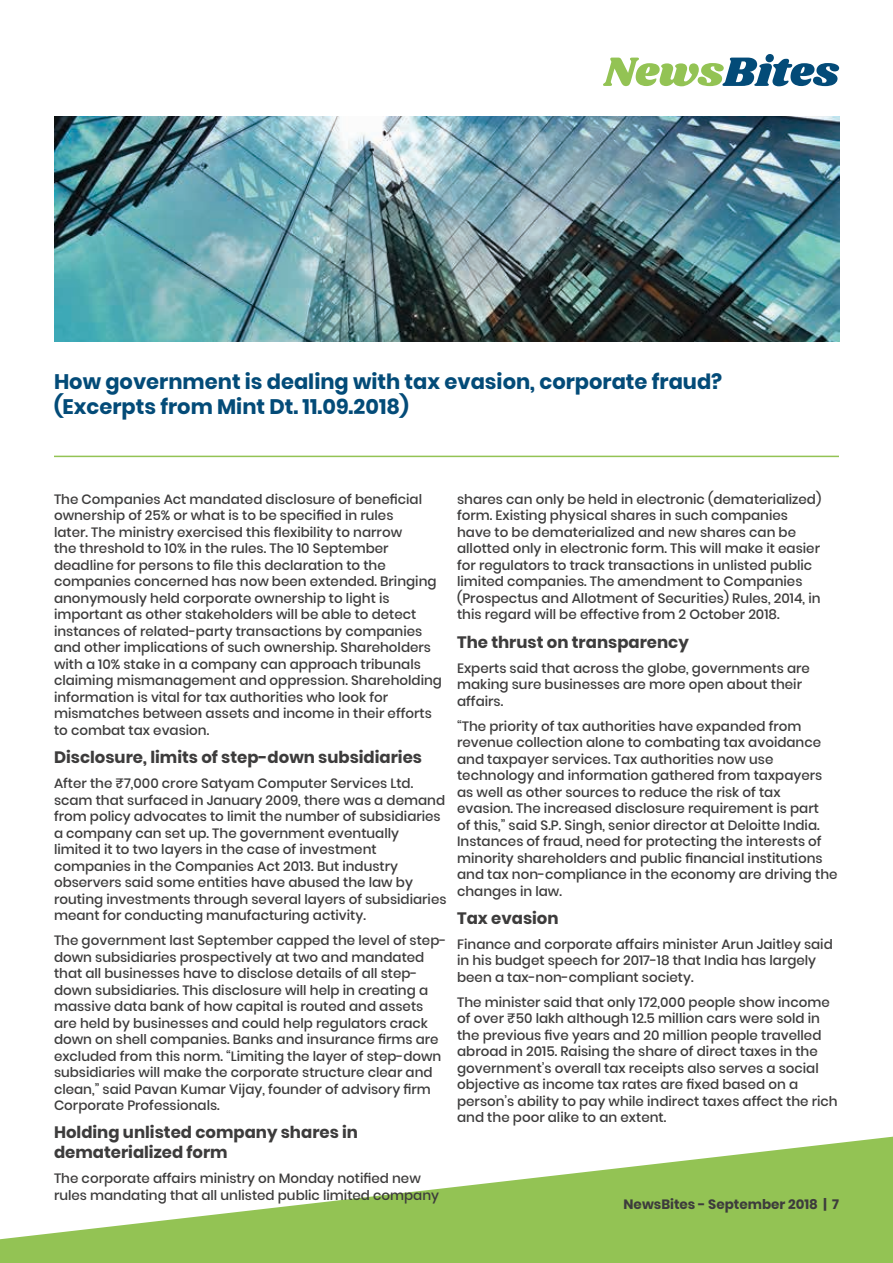
<style>
.page{position:relative;width:893px;height:1263px;background:#fff}
.page>*{position:absolute;margin:0;border:0;box-sizing:border-box;transform-origin:0 0}
.t1{font:700 21px/25.2px "Poppins";color:#034b78}
.t2{font:700 16.5px/19.8px "Poppins";color:#3d3c3c}
.t3{font:500 13.5px/16.5px "Poppins";color:#3d3c3c}
.t4{font:700 13.5px "Poppins";color:#3d3c3c}
</style>
<div class="page">
<svg style="left:0;top:1136px;width:893px;height:127px;fill:#93c354"></svg>
<hr style="left:54px;top:456px;width:785px;height:1px;background:#93c354">
<img style="left:54px;top:117px;width:785px;height:225px">
<svg style="left:603px;top:54px;width:236px;height:32px"></svg>
<h1 class="t1" style="left:54px;top:369px;width:670px">How government is dealing with tax evasion, corporate fraud? (Excerpts from Mint Dt. 11.09.2018)</h1>
<p class="t3" style="left:54px;top:491px;width:389px">The Companies Act mandated disclosure of beneficial ownership of 25% or what is to be specified in rules<br>later. The ministry exercised this flexibility to narrow<br>the threshold to 10% in the rules. The 10 September deadline for persons to file this declaration to the companies concerned has now been extended. Bringing anonymously held corporate ownership to light is important as other stakeholders will be able to detect instances of related-party transactions by companies and other implications of such ownership. Shareholders with a 10% stake in a company can approach tribunals claiming mismanagement and oppression. Shareholding information is vital for tax authorities who look for mismatches between assets and income in their efforts to combat tax evasion.</p>
<p class="t2" style="left:54px;top:747px;width:370px">Disclosure, limits of step-down subsidiaries</p>
<p class="t3" style="left:54px;top:775px;width:394px">After the ₹7,000 crore Satyam Computer Services Ltd. scam that surfaced in January 2009, there was a demand from policy advocates to limit the number of subsidiaries a company can set up. The government eventually limited it to two layers in the case of investment companies in the Companies Act 2013. But industry observers said some entities have abused the law by routing investments through several layers of subsidiaries meant for conducting manufacturing activity.</p>
<p class="t3" style="left:54px;top:932px;width:394px">The government last September capped the level of step&shy;down subsidiaries prospectively at two and mandated that all businesses have to disclose details of all step&shy;down subsidiaries. This disclosure will help in creating a massive data bank of how capital is routed and assets are held by businesses and could help regulators crack down on shell companies. Banks and insurance firms are excluded from this norm. “Limiting the layer of step-down subsidiaries will make the corporate structure clear and clean,” said Pavan Kumar Vijay, founder of advisory firm Corporate Professionals.</p>
<p class="t2" style="left:54px;top:1123px;width:306px">Holding unlisted company shares in dematerialized form</p>
<p class="t3" style="left:54px;top:1170px;width:387px">The corporate affairs ministry on Monday notified new rules mandating that all unlisted public limited company</p>
<p class="t3" style="left:457px;top:491px;width:366px">shares can only be held in electronic (dematerialized) form. Existing physical shares in such companies have to be dematerialized and new shares can be allotted only in electronic form. This will make it easier for regulators to track transactions in unlisted public limited companies. The amendment to Companies (Prospectus and Allotment of Securities) Rules, 2014, in this regard will be effective from 2 October 2018.</p>
<p class="t2" style="left:457px;top:632px;width:233px">The thrust on transparency</p>
<p class="t3" style="left:457px;top:660px;width:354px">Experts said that across the globe, governments are making sure businesses are more open about their affairs.</p>
<p class="t3" style="left:457px;top:718px;width:382px">“The priority of tax authorities have expanded from revenue collection alone to combating tax avoidance and taxpayer services. Tax authorities now use technology and information gathered from taxpayers as well as other sources to reduce the risk of tax evasion. The increased disclosure requirement is part<br>of this,” said S.P. Singh, senior director at Deloitte India.<br>Instances of fraud, need for protecting the interests of minority shareholders and public financial institutions and tax non-compliance in the economy are driving the changes in law.</p>
<p class="t2" style="left:457px;top:908px;width:103px">Tax evasion</p>
<p class="t3" style="left:457px;top:936px;width:377px">Finance and corporate affairs minister Arun Jaitley said in his budget speech for 2017-18 that India has largely been a tax-non-compliant society.</p>
<p class="t3" style="left:457px;top:994px;width:382px">The minister said that only 172,000 people show income of over ₹50 lakh although 12.5 million cars were sold in the previous five years and 20 million people travelled abroad in 2015. Raising the share of direct taxes in the government’s overall tax receipts also serves a social objective as income tax rates are fixed based on a person’s ability to pay while indirect taxes affect the rich and the poor alike to an extent.</p>
<p class="t4" style="left:624px;top:1196px;width:217px">NewsBites - September 2018 | 7</p>
</div>
